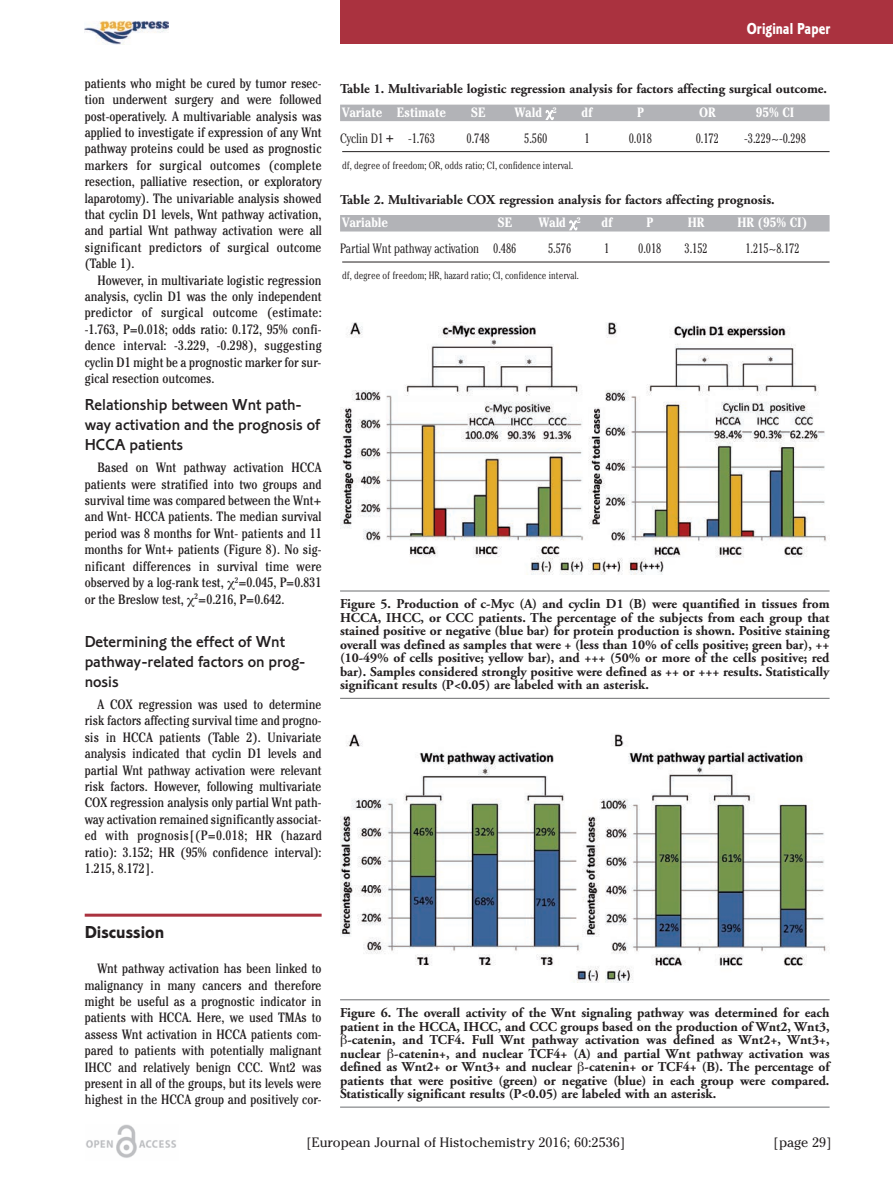
<style>
.page{position:relative;width:893px;height:1193px;background:#fff}
.page>*{position:absolute;margin:0;border:0;box-sizing:border-box;transform-origin:0 0}
.t1{font:18px "Corinthian Bold Plain";color:#231f20}
.t2{font:16.5px/20px "Corinthian Medium Plain";color:#231f20}
.t3{font:16.5px "Corinthian Bold Condensed Plain";color:#fff}
.t4{font:condensed 13.5px/16.4px "Cheltenham";color:#231f20;text-align:justify}
.t5{font:700 13.5px/13.5px "Adobe Garamond";color:#231f20;text-align:justify}
.t6{font:300 condensed 13.5px "Cheltenham";letter-spacing:-.01em;color:#231f20}
.t7{font:700 condensed 13.5px "Cheltenham";letter-spacing:-.01em;color:#fff}
.t8{font:13.5px "Cheltenham";color:#231f20}
.t9{font:300 condensed 10.5px "Cheltenham";color:#231f20}
.s1{font-style:italic}
.s2{font-family:"ST Heiti";font-weight:400;font-stretch:normal}
</style>
<div class="page">
<div style="left:340px;top:0;width:552px;height:43px;background:#aa323f"></div>
<hr style="left:85px;top:913px;width:236px;height:3px;background:#aa323f">
<img style="left:85px;top:20px;width:84px;height:24px">
<hr style="left:340px;top:590px;width:489px;height:1px;background:#6c6d70">
<hr style="left:340px;top:698px;width:489px;height:1px;background:#6c6d70">
<img style="left:340px;top:323px;width:486px;height:251px">
<hr style="left:340px;top:999px;width:489px;height:1px;background:#6c6d70">
<hr style="left:340px;top:1106px;width:489px;height:1px;background:#6c6d70">
<img style="left:340px;top:734px;width:486px;height:248px">
<img style="left:86px;top:1124px;width:90px;height:34px">
<div style="left:340px;top:105px;width:489px;height:16px;background:#b2b3b7"></div>
<hr style="left:342px;top:151px;width:487px;height:1px;background:#231f20">
<div style="left:340px;top:215px;width:489px;height:16px;background:#b2b3b7"></div>
<hr style="left:342px;top:262px;width:487px;height:1px;background:#231f20">
<p class="t4" style="left:85px;top:76px;width:238px">patients who might be cured by tumor resec&shy;tion underwent surgery and were followed post-operatively. A multivariable analysis was applied to investigate if expression of any Wnt pathway proteins could be used as prognostic markers for surgical outcomes (complete resection, palliative resection, or exploratory laparotomy). The univariable analysis showed that cyclin D1 levels, Wnt pathway activation, and partial Wnt pathway activation were all significant predictors of surgical outcome (Table 1).</p>
<p class="t4" style="left:85px;top:273px;width:238px;text-indent:13px">However, in multivariate logistic regression analysis, cyclin D1 was the only independent predictor of surgical outcome (estimate: -1.763, P=0.018; odds ratio: 0.172, 95% confi&shy;dence interval: -3.229, -0.298), suggesting cyclin D1 might be a prognostic marker for sur&shy;gical resection outcomes.</p>
<p class="t2" style="left:85px;top:396px;width:237px">Relationship between Wnt path&shy;way activation and the prognosis of<br>HCCA patients</p>
<p class="t4" style="left:85px;top:460px;width:238px;text-indent:13px">Based on Wnt pathway activation HCCA patients were stratified into two groups and survival time was compared between the Wnt+ and Wnt- HCCA patients. The median survival period was 8 months for Wnt- patients and 11 months for Wnt+ patients (Figure 8). No sig&shy;nificant differences in survival time were observed by a log-rank test, <sup>2</sup>=0.045, P<span class="s1">=</span>0.831 or the Breslow test, <sup>2</sup>=0.216, P<span class="s1">=</span>0.642.</p>
<p class="t2" style="left:85px;top:632px;width:222px">Determining the effect of Wnt pathway-related factors on prog&shy;nosis</p>
<p class="t4" style="left:85px;top:697px;width:238px;text-indent:13px">A COX regression was used to determine risk factors affecting survival time and progno&shy;sis in HCCA patients (Table 2). Univariate analysis indicated that cyclin D1 levels and partial Wnt pathway activation were relevant risk factors. However, following multivariate COX regression analysis only partial Wnt path&shy;way activation remained significantly associat&shy;ed with prognosis[(P=0.018; HR (hazard ratio): 3.152; HR (95% confidence interval):<br>1.215, 8.172].</p>
<p class="t3" style="left:746px;top:23px;width:85px">Original Paper</p>
<p class="t5" style="left:340px;top:83px;width:488px">Table 1. Multivariable logistic regression analysis for factors affecting surgical outcome.</p>
<p class="t7" style="left:342px;top:107px;width:105px">Variate Estimate</p>
<p class="t7" style="left:470px;top:107px;width:16px">SE</p>
<p class="t7" style="left:514px;top:107px;width:44px">Wald <sup>2</sup></p>
<p class="t7" style="left:581px;top:107px;width:13px">df</p>
<p class="t7" style="left:636px;top:107px;width:8px">P</p>
<p class="t7" style="left:698px;top:107px;width:18px">OR</p>
<p class="t7" style="left:755px;top:107px;width:40px">95% CI</p>
<p class="t6" style="left:340px;top:133px;width:96px">Cyclin D1<span class="s2">＋</span> -1.763</p>
<p class="t6" style="left:466px;top:133px;width:25px">0.748</p>
<p class="t6" style="left:524px;top:133px;width:25px">5.560</p>
<p class="t6" style="left:584px;top:133px;width:7px">1</p>
<p class="t6" style="left:628px;top:133px;width:25px">0.018</p>
<p class="t6" style="left:695px;top:133px;width:25px">0.172</p>
<p class="t6" style="left:744px;top:133px;width:63px">-3.229~-0.298</p>
<p class="t9" style="left:342px;top:161px;width:232px">df, degree of freedom; OR, odds ratio; CI, confidence interval.</p>
<p class="t5" style="left:340px;top:194px;width:436px">Table 2. Multivariable COX regression analysis for factors affecting prognosis.</p>
<p class="t7" style="left:342px;top:218px;width:48px">Variable</p>
<p class="t7" style="left:497px;top:218px;width:16px">SE</p>
<p class="t7" style="left:538px;top:218px;width:44px">Wald <sup>2</sup></p>
<p class="t7" style="left:601px;top:218px;width:13px">df</p>
<p class="t7" style="left:646px;top:218px;width:8px">P</p>
<p class="t7" style="left:687px;top:218px;width:18px">HR</p>
<p class="t7" style="left:737px;top:218px;width:71px">HR (95% CI)</p>
<p class="t6" style="left:340px;top:243px;width:178px">Partial Wnt pathway activation 0.486</p>
<p class="t6" style="left:548px;top:243px;width:25px">5.576</p>
<p class="t6" style="left:604px;top:243px;width:7px">1</p>
<p class="t6" style="left:638px;top:243px;width:25px">0.018</p>
<p class="t6" style="left:684px;top:243px;width:25px">3.152</p>
<p class="t6" style="left:745px;top:243px;width:56px">1.215~8.172</p>
<p class="t9" style="left:342px;top:272px;width:238px">df, degree of freedom; HR, hazard ratio; CI, confidence interval.</p>
<p class="t5" style="left:340px;top:598px;width:491px">Figure 5. Production of c-Myc (A) and cyclin D1 (B) were quantified in tissues from HCCA, IHCC, or CCC patients. The percentage of the subjects from each group that stained positive or negative (blue bar) for protein production is shown. Positive staining overall was defined as samples that were + (less than 10% of cells positive; green bar), ++ (10-49% of cells positive; yellow bar), and +++ (50% or more of the cells positive; red bar). Samples considered strongly positive were defined as ++ or +++ results. Statistically significant results (P&lt;0.05) are labeled with an asterisk.</p>
<h1 class="t1" style="left:85px;top:925px;width:81px">Discussion</h1>
<p class="t4" style="left:85px;top:961px;width:238px;text-indent:13px">Wnt pathway activation has been linked to malignancy in many cancers and therefore might be useful as a prognostic indicator in patients with HCCA. Here, we used TMAs to assess Wnt activation in HCCA patients com&shy;pared to patients with potentially malignant IHCC and relatively benign CCC. Wnt2 was present in all of the groups, but its levels were highest in the HCCA group and positively cor-</p>
<p class="t5" style="left:340px;top:1007px;width:490px">Figure 6. The overall activity of the Wnt signaling pathway was determined for each</p>
<p class="t5" style="left:340px;top:1020px;width:490px">patient in the HCCA, IHCC, and CCC groups based on the production of Wnt2, Wnt3,</p>
<p class="t5" style="left:347px;top:1034px;width:483px">-catenin, and TCF4. Full Wnt pathway activation was defined as Wnt2+, Wnt3+,</p>
<p class="t5" style="left:340px;top:1047px;width:490px">nuclear -catenin+, and nuclear TCF4+ (A) and partial Wnt pathway activation was</p>
<p class="t5" style="left:340px;top:1061px;width:490px">defined as Wnt2+ or Wnt3+ and nuclear -catenin+ or TCF4+ (B). The percentage of</p>
<p class="t5" style="left:340px;top:1074px;width:490px">patients that were positive (green) or negative (blue) in each group were compared.</p>
<p class="t5" style="left:340px;top:1088px;width:377px">Statistically significant results (P&lt;0.05) are labeled with an asterisk.</p>
<p class="t8" style="left:306px;top:1134px;width:320px">[European Journal of Histochemistry 2016; 60:2536]</p>
<p class="t8" style="left:773px;top:1134px;width:59px">[page 29]</p>
</div>
